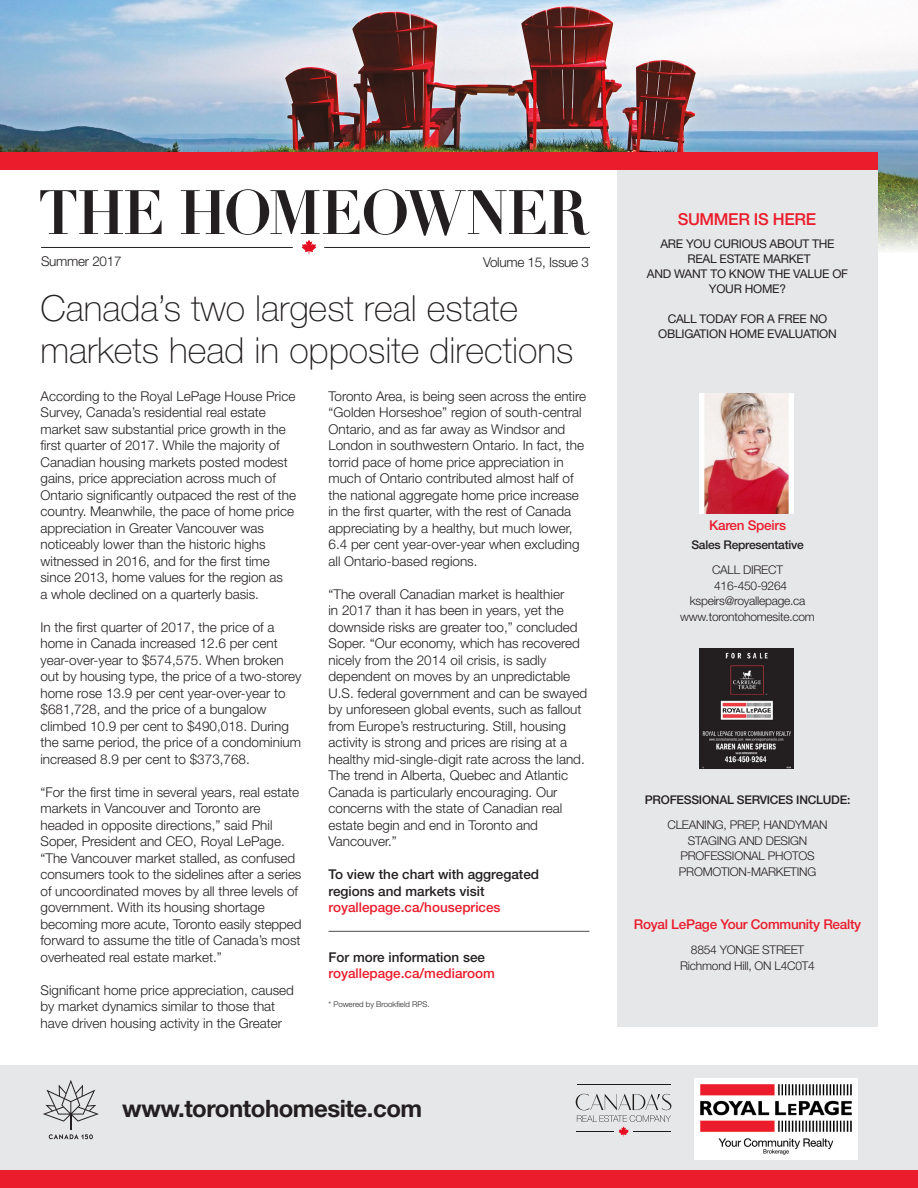
<style>
.page{position:relative;width:918px;height:1188px;background:#fff}
.page>*{position:absolute;margin:0;border:0;box-sizing:border-box;transform-origin:0 0}
.t1{font:700 61.5px "Didot LT Std";letter-spacing:-.025em;color:#231f20;scale:.93 1}
.Header_-_Small{font:100 36px/42px "Helvetica Neue LT Std";color:#231f20}
.URL_-_CTA{font:700 24px "Helvetica Neue LT Std";letter-spacing:-.02em;color:#231f20}
.Sidebar_Headline{font:500 16.5px "Helvetica Neue LT Std";letter-spacing:-.02em;color:#eb1c2c}
.Body{font:300 13.5px/16.5px "Helvetica Neue LT Std";color:#231f20}
.t2{font:500 13.5px/16.5px "Helvetica Neue LT Std";color:#231f20}
.Agent_Name{font:500 13.5px/16.5px "Helvetica Neue LT Std";color:#eb1c2c}
.Agent_Name-2{font:500 13.5px "Helvetica Neue LT Std";letter-spacing:-.02em;color:#eb1c2c}
.Masthead_Details{font:300 13.5px "Helvetica Neue LT Std";letter-spacing:-.02em;color:#231f20}
.Contact_Info{font:300 12px "Helvetica Neue LT Std";letter-spacing:-.02em;color:#231f20}
.Sidebar_-_Body{font:12px/15px "Helvetica Neue LT Std";letter-spacing:-.02em;color:#231f20;text-align:center}
.Agent_Name-3{font:500 12px "Helvetica Neue LT Std";letter-spacing:-.02em;color:#231f20}
.t3{font:300 7.8px "Helvetica Neue LT Std";color:#231f20}
.s1{color:#eb1c2c}
.s2{color:#231f20}
</style>
<div class="page">
<div style="left:0;top:1065px;width:918px;height:105px;background:#e6e7e9"></div>
<img style="left:0;top:0;width:918px;height:182px">
<svg style="left:878px;top:182px;width:40px;height:69px;background:#a6b08f"></svg>
<div style="left:0;top:170px;width:617px;height:114px;background:#fff"></div>
<div style="left:617px;top:170px;width:261px;height:858px;background:#e6e7e9"></div>
<hr style="left:328px;top:931px;width:261px;height:1px;background:#4b4c4d">
<svg style="left:576px;top:1094px;width:95px;height:43px"></svg>
<hr style="left:577px;top:1085px;width:94px;height:1px;background:#1c1b1a">
<hr style="left:324px;top:247px;width:266px;height:1px;background:#231f20">
<hr style="left:41px;top:247px;width:252px;height:1px;background:#231f20">
<svg style="left:302px;top:240px;width:14px;height:14px"></svg>
<svg style="left:43px;top:1080px;width:56px;height:59px"></svg>
<img style="left:695px;top:1079px;width:162px;height:81px">
<img style="left:700px;top:393px;width:93px;height:120px">
<img style="left:700px;top:648px;width:93px;height:120px">
<div style="left:0;top:1170px;width:918px;height:18px;background:#eb1c2c"></div>
<div style="left:0;top:152px;width:878px;height:18px;background:#eb1c2c"></div>
<p class="t1" style="left:38px;top:174px;width:593px">THE HOMEOWNER</p>
<p class="Masthead_Details" style="left:41px;top:253px;width:82px">Summer 2017</p>
<p class="Masthead_Details" style="left:483px;top:254px;width:107px">Volume 15, Issue 3</p>
<p class="Header_-_Small" style="left:41px;top:287px;width:535px">Canada’s two largest real estate markets head in opposite directions</p>
<p class="Body" style="left:40px;top:387px;width:257px">According to the Royal LePage House Price Survey, Canada’s residential real estate market saw substantial price growth in the first quarter of 2017. While the majority of Canadian housing markets posted modest gains, price appreciation across much of Ontario significantly outpaced the rest of the country. Meanwhile, the pace of home price appreciation in Greater Vancouver was noticeably lower than the historic highs witnessed in 2016, and for the first time since 2013, home values for the region as<br>a whole declined on a quarterly basis.</p>
<p class="Body" style="left:40px;top:618px;width:262px">In the first quarter of 2017, the price of a home in Canada increased 12.6 per cent year-over-year to $574,575. When broken out by housing type, the price of a two-storey home rose 13.9 per cent year-over-year to $681,728, and the price of a bungalow climbed 10.9 per cent to $490,018. During the same period, the price of a condominium increased 8.9 per cent to $373,768.</p>
<p class="Body" style="left:40px;top:783px;width:262px">“For the first time in several years, real estate markets in Vancouver and Toronto are headed in opposite directions,” said Phil Soper, President and CEO, Royal LePage. “The Vancouver market stalled, as confused consumers took to the sidelines after a series of uncoordinated moves by all three levels of government. With its housing shortage becoming more acute, Toronto easily stepped forward to assume the title of Canada’s most overheated real estate market.”</p>
<p class="Body" style="left:40px;top:981px;width:255px">Significant home price appreciation, caused by market dynamics similar to those that have driven housing activity in the Greater</p>
<p class="Body" style="left:328px;top:387px;width:259px">Toronto Area, is being seen across the entire “Golden Horseshoe” region of south-central Ontario, and as far away as Windsor and London in southwestern Ontario. In fact, the torrid pace of home price appreciation in much of Ontario contributed almost half of the national aggregate home price increase in the first quarter, with the rest of Canada appreciating by a healthy, but much lower, 6.4 per cent year-over-year when excluding all Ontario-based regions.</p>
<p class="Body" style="left:328px;top:585px;width:260px">“The overall Canadian market is healthier<br>in 2017 than it has been in years, yet the downside risks are greater too,” concluded Soper. “Our economy, which has recovered nicely from the 2014 oil crisis, is sadly dependent on moves by an unpredictable U.S. federal government and can be swayed by unforeseen global events, such as fallout from Europe’s restructuring. Still, housing activity is strong and prices are rising at a healthy mid-single-digit rate across the land.<br>The trend in Alberta, Quebec and Atlantic Canada is particularly encouraging. Our concerns with the state of Canadian real estate begin and end in Toronto and Vancouver.”</p>
<p class="t2" style="left:328px;top:866px;width:212px">To view the chart with aggregated regions and markets visit <span class="s1">royallepage.ca/houseprices</span></p>
<p class="Agent_Name" style="left:328px;top:948px;width:168px"><span class="s2">For more information see </span>royallepage.ca/mediaroom</p>
<p class="t3" style="left:328px;top:999px;width:103px">* Powered by Brookfield RPS.</p>
<p class="URL_-_CTA" style="left:122px;top:1093px;width:301px">www.torontohomesite.com</p>
<p class="Sidebar_Headline" style="left:678px;top:209px;width:140px">SUMMER IS HERE</p>
<p class="Sidebar_-_Body" style="left:647px;top:237px;width:203px">ARE YOU CURIOUS ABOUT THE<br>REAL ESTATE MARKET<br>AND WANT TO KNOW THE VALUE OF<br>YOUR HOME?</p>
<p class="Sidebar_-_Body" style="left:658px;top:312px;width:180px">CALL TODAY FOR A FREE NO<br>OBLIGATION HOME EVALUATION</p>
<p class="Agent_Name-2" style="left:709px;top:517px;width:78px">Karen Speirs</p>
<p class="Agent_Name-3" style="left:691px;top:537px;width:114px">Sales Representative</p>
<p class="Contact_Info" style="left:712px;top:563px;width:72px">CALL DIRECT</p>
<p class="Contact_Info" style="left:714px;top:578px;width:74px">416-450-9264</p>
<p class="Contact_Info" style="left:690px;top:594px;width:117px">kspeirs@royallepage.ca</p>
<p class="Contact_Info" style="left:680px;top:609px;width:136px">www.torontohomesite.com</p>
<p class="Agent_Name-3" style="left:645px;top:792px;width:207px">PROFESSIONAL SERVICES INCLUDE:</p>
<p class="Contact_Info" style="left:667px;top:818px;width:162px">CLEANING, PREP, HANDYMAN</p>
<p class="Contact_Info" style="left:688px;top:833px;width:121px">STAGING AND DESIGN</p>
<p class="Contact_Info" style="left:681px;top:849px;width:136px">PROFESSIONAL PHOTOS</p>
<p class="Contact_Info" style="left:679px;top:864px;width:139px">PROMOTION-MARKETING</p>
<p class="Agent_Name-2" style="left:634px;top:916px;width:229px">Royal LePage Your Community Realty</p>
<p class="Contact_Info" style="left:691px;top:942px;width:115px">8854 YONGE STREET</p>
<p class="Contact_Info" style="left:680px;top:958px;width:136px">Richmond Hill, ON L4C0T4</p>
</div>
